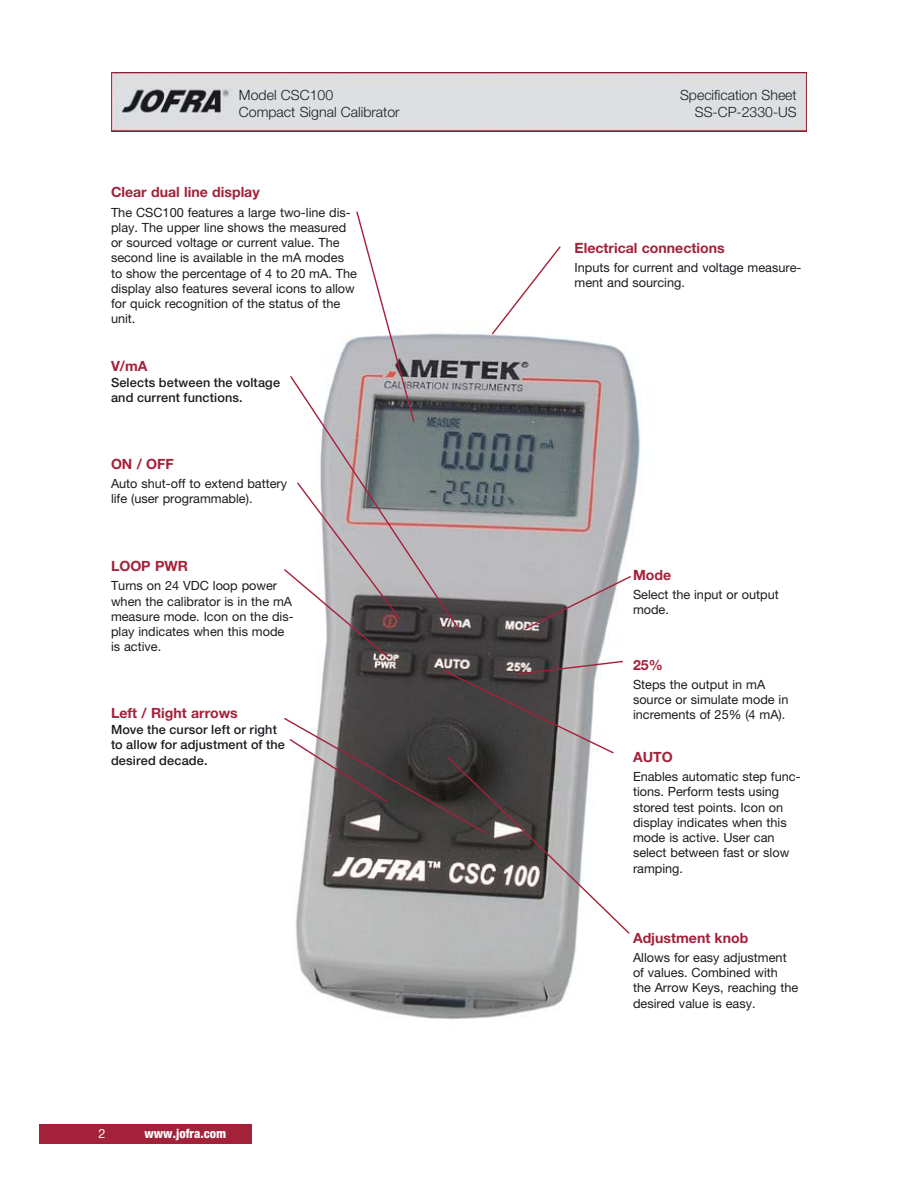
<style>
.page{position:relative;width:918px;height:1188px;background:#fff}
.page>*{position:absolute;margin:0;border:0;box-sizing:border-box;transform-origin:0 0}
.t1{font:700 14.1px "Helvetica Neue";color:#a4213a}
.t2{font:300 14.1px/17px "Helvetica Neue";color:#1b1c20;text-align:right}
.t3{font:12.75px/15.3px "Helvetica Neue";color:#1b1c20}
.t4{font:500 12.75px/15.5px "Helvetica Neue";letter-spacing:.01em;color:#1b1c20}
.t5{font:800 condensed 12.75px "Helvetica Neue";color:#fff}
.t6{font:12.75px "Helvetica Neue";color:#fff}
</style>
<div class="page">
<img style="left:296px;top:333px;width:344px;height:686px">
<svg style="left:290px;top:375px;width:171px;height:106px"></svg>
<svg style="left:284px;top:481px;width:348px;height:454px"></svg>
<svg style="left:355px;top:211px;width:61px;height:212px"></svg>
<svg style="left:491px;top:246px;width:71px;height:90px"></svg>
<img style="left:111px;top:72px;width:696px;height:60px">
<div style="left:39px;top:1124px;width:212px;height:20px;background:#a4213a"></div>
<p class="t2" style="left:239px;top:88px;width:162px;text-align:left">Model CSC100<br>Compact Signal Calibrator</p>
<p class="t1" style="left:111px;top:187px;width:150px">Clear dual line display</p>
<p class="t3" style="left:111px;top:206px;width:247px">The CSC100 features a large two-line dis&shy;play. The upper line shows the measured or sourced voltage or current value. The second line is available in the mA modes to show the percentage of 4 to 20 mA. The display also features several icons to allow for quick recognition of the status of the unit.</p>
<p class="t1" style="left:111px;top:361px;width:38px">V/mA</p>
<p class="t4" style="left:111px;top:375px;width:171px">Selects between the voltage and current functions.</p>
<p class="t1" style="left:111px;top:459px;width:65px">ON / OFF</p>
<p class="t3" style="left:111px;top:477px;width:178px">Auto shut-off to extend battery life (user programmable).</p>
<p class="t1" style="left:111px;top:561px;width:78px">LOOP PWR</p>
<p class="t3" style="left:111px;top:580px;width:184px">Turns on 24 VDC loop power when the calibrator is in the mA measure mode. Icon on the dis&shy;play indicates when this mode is active.</p>
<p class="t1" style="left:111px;top:708px;width:128px">Left / Right arrows</p>
<p class="t4" style="left:111px;top:723px;width:175px">Move the cursor left or right to allow for adjustment of the desired decade.</p>
<p class="t6" style="left:99px;top:1129px;width:9px">2</p>
<p class="t5" style="left:144px;top:1129px;width:83px">www.jofra.com</p>
<p class="t2" style="left:680px;top:88px;width:118px">Specification Sheet<br>SS-CP-2330-US</p>
<p class="t1" style="left:575px;top:243px;width:152px">Electrical connections</p>
<p class="t3" style="left:575px;top:261px;width:228px">Inputs for current and voltage measure&shy;ment and sourcing.</p>
<p class="t1" style="left:633px;top:570px;width:40px">Mode</p>
<p class="t3" style="left:633px;top:588px;width:147px">Select the input or output mode.</p>
<p class="t1" style="left:633px;top:660px;width:31px">25%</p>
<p class="t3" style="left:633px;top:678px;width:157px">Steps the output in mA source or simulate mode in increments of 25% (4 mA).</p>
<p class="t1" style="left:633px;top:752px;width:41px">AUTO</p>
<p class="t3" style="left:633px;top:770px;width:169px">Enables automatic step func&shy;tions. Perform tests using stored test points. Icon on display indicates when this mode is active. User can select between fast or slow ramping.</p>
<p class="t1" style="left:633px;top:933px;width:117px">Adjustment knob</p>
<p class="t3" style="left:633px;top:951px;width:167px">Allows for easy adjustment of values. Combined with the Arrow Keys, reaching the desired value is easy.</p>
</div>
